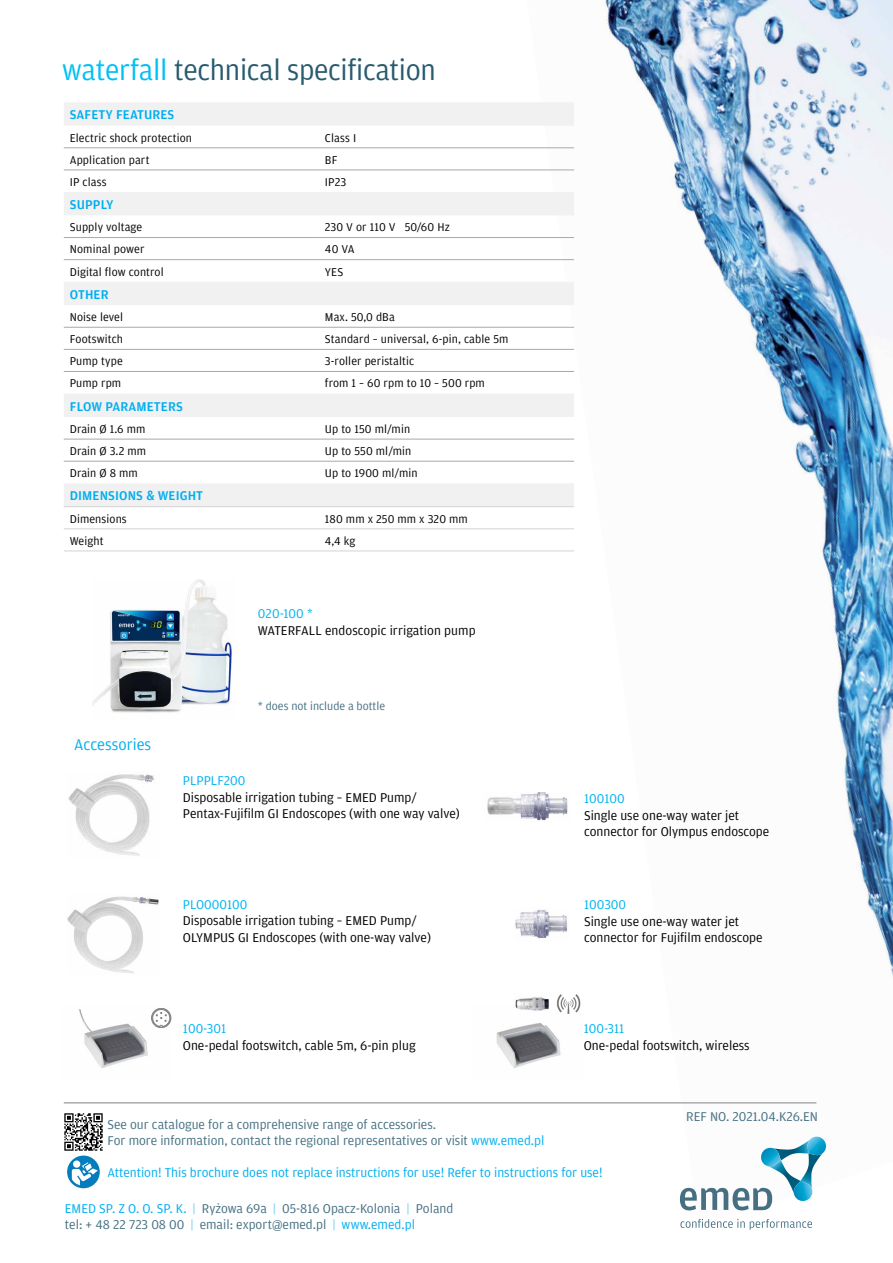
<style>
.page{position:relative;width:893px;height:1263px;background:#fff}
.page>*{position:absolute;margin:0;border:0;box-sizing:border-box;transform-origin:0 0}
.t1{font:30px "Amplitude Pl";letter-spacing:-.01em;color:#285b6e}
.t2{font:16.5px "Amplitude CE";color:#00aeef}
.t3{font:13.5px/16.5px "Amplitude Pl";color:#000}
.t4{font:13.5px/16.2px "Amplitude Pl";color:#467082}
.t5{font:13.5px "Amplitude CE";color:#00aeef}
.t6{font:500 13.5px "Amplitude CE";letter-spacing:.01em;color:#00aeef}
.t7{font:13.5px "Amplitude Pl";color:#00b3f0}
.t8{font:12px "Amplitude CE";letter-spacing:.01em;color:#000}
.t9{font:12px "Amplitude Pl";color:#467082}
.s1{color:#00c0f3}
.s2{color:#00aeef}
.s3{color:#6dcff6}
</style>
<div class="page">
<img style="left:496px;top:1025px;width:31px;height:43px">
<img style="left:79px;top:1008px;width:93px;height:60px">
<img style="left:527px;top:0;width:366px;height:1211px">
<svg style="left:64px;top:102px;width:510px;height:404px"></svg>
<div style="left:64px;top:192px;width:510px;height:23px;background:#f1f1f2"></div>
<div style="left:64px;top:394px;width:510px;height:23px;background:#f1f1f2"></div>
<hr style="left:64px;top:148px;width:255px;height:1px;background:#a7a9ac">
<hr style="left:64px;top:170px;width:255px;height:1px;background:#a7a9ac">
<hr style="left:64px;top:237px;width:255px;height:1px;background:#a7a9ac">
<hr style="left:319px;top:237px;width:255px;height:1px;background:#a7a9ac">
<hr style="left:64px;top:259px;width:255px;height:1px;background:#a7a9ac">
<hr style="left:319px;top:259px;width:255px;height:1px;background:#a7a9ac">
<hr style="left:64px;top:327px;width:255px;height:1px;background:#a7a9ac">
<hr style="left:319px;top:327px;width:255px;height:1px;background:#a7a9ac">
<hr style="left:64px;top:349px;width:255px;height:1px;background:#a7a9ac">
<hr style="left:319px;top:349px;width:255px;height:1px;background:#a7a9ac">
<hr style="left:64px;top:371px;width:255px;height:1px;background:#a7a9ac">
<hr style="left:319px;top:371px;width:255px;height:1px;background:#a7a9ac">
<hr style="left:64px;top:439px;width:255px;height:1px;background:#a7a9ac">
<hr style="left:319px;top:439px;width:255px;height:1px;background:#a7a9ac">
<hr style="left:64px;top:461px;width:255px;height:1px;background:#a7a9ac">
<hr style="left:319px;top:461px;width:255px;height:1px;background:#a7a9ac">
<hr style="left:319px;top:148px;width:255px;height:1px;background:#a7a9ac">
<hr style="left:319px;top:170px;width:255px;height:1px;background:#a7a9ac">
<hr style="left:64px;top:506px;width:255px;height:1px;background:#d1d3d4">
<hr style="left:319px;top:506px;width:255px;height:1px;background:#d1d3d4">
<hr style="left:64px;top:529px;width:255px;height:1px;background:#d1d3d4">
<hr style="left:319px;top:529px;width:255px;height:1px;background:#d1d3d4">
<hr style="left:64px;top:551px;width:255px;height:1px;background:#d1d3d4">
<hr style="left:319px;top:551px;width:255px;height:1px;background:#d1d3d4">
<img style="left:93px;top:580px;width:139px;height:133px">
<img style="left:67px;top:896px;width:92px;height:77px">
<div style="left:151px;top:1008px;width:20px;height:20px;border:1px solid #010101;border-radius:50%"></div>
<svg style="left:152px;top:1009px;width:19px;height:18px"></svg>
<img style="left:68px;top:774px;width:86px;height:82px">
<svg style="left:680px;top:1219px;width:132px;height:11px"></svg>
<svg style="left:680px;top:1137px;width:147px;height:73px"></svg>
<svg style="left:67px;top:1155px;width:33px;height:33px"></svg>
<svg style="left:72px;top:1162px;width:26px;height:23px"></svg>
<hr style="left:64px;top:1102px;width:752px;height:1px;background:#808285">
<img style="left:557px;top:994px;width:24px;height:20px">
<img style="left:515px;top:994px;width:36px;height:22px">
<img style="left:515px;top:907px;width:55px;height:34px">
<img style="left:487px;top:792px;width:84px;height:29px">
<img style="left:64px;top:1113px;width:39px;height:38px">
<h1 class="t1" style="left:62px;top:54px;width:375px"><span class="s1">waterfall</span> technical specification</h1>
<p class="t6" style="left:70px;top:107px;width:106px">SAFETY FEATURES</p>
<p class="t8" style="left:70px;top:130px;width:124px">Electric shock protection</p>
<p class="t8" style="left:325px;top:130px;width:33px">Class I</p>
<p class="t8" style="left:70px;top:153px;width:81px">Application part</p>
<p class="t8" style="left:325px;top:153px;width:14px">BF</p>
<p class="t8" style="left:70px;top:175px;width:38px">IP class</p>
<p class="t8" style="left:325px;top:175px;width:23px">IP23</p>
<p class="t6" style="left:70px;top:197px;width:45px">SUPPLY</p>
<p class="t8" style="left:70px;top:220px;width:74px">Supply voltage</p>
<p class="t8" style="left:325px;top:220px;width:126px">230 V or 110 V 50/60 Hz</p>
<p class="t8" style="left:70px;top:242px;width:76px">Nominal power</p>
<p class="t8" style="left:325px;top:242px;width:31px">40 VA</p>
<p class="t8" style="left:70px;top:264px;width:95px">Digital flow control</p>
<p class="t8" style="left:325px;top:264px;width:20px">YES</p>
<p class="t6" style="left:70px;top:286px;width:40px">OTHER</p>
<p class="t8" style="left:70px;top:310px;width:55px">Noise level</p>
<p class="t8" style="left:325px;top:310px;width:71px">Max. 50,0 dBa</p>
<p class="t8" style="left:70px;top:332px;width:55px">Footswitch</p>
<p class="t8" style="left:325px;top:332px;width:185px">Standard – universal, 6-pin, cable 5m</p>
<p class="t8" style="left:70px;top:354px;width:55px">Pump type</p>
<p class="t8" style="left:325px;top:354px;width:91px">3-roller peristaltic</p>
<p class="t8" style="left:70px;top:376px;width:53px">Pump rpm</p>
<p class="t8" style="left:325px;top:376px;width:161px">from 1 – 60 rpm to 10 – 500 rpm</p>
<p class="t6" style="left:70px;top:398px;width:115px">FLOW PARAMETERS</p>
<p class="t8" style="left:70px;top:422px;width:77px">Drain Ø 1.6 mm</p>
<p class="t8" style="left:325px;top:422px;width:87px">Up to 150 ml/min</p>
<p class="t8" style="left:70px;top:444px;width:78px">Drain Ø 3.2 mm</p>
<p class="t8" style="left:325px;top:444px;width:88px">Up to 550 ml/min</p>
<p class="t8" style="left:70px;top:466px;width:70px">Drain Ø 8 mm</p>
<p class="t8" style="left:325px;top:466px;width:94px">Up to 1900 ml/min</p>
<p class="t6" style="left:70px;top:488px;width:135px">DIMENSIONS &amp; WEIGHT</p>
<p class="t8" style="left:70px;top:511px;width:58px">Dimensions</p>
<p class="t8" style="left:325px;top:511px;width:144px">180 mm x 250 mm x 320 mm</p>
<p class="t8" style="left:70px;top:534px;width:35px">Weight</p>
<p class="t8" style="left:325px;top:534px;width:32px">4,4 kg</p>
<p class="t7" style="left:258px;top:606px;width:56px">020-100 *</p>
<p class="t3" style="left:258px;top:622px;width:51px">Waterfall</p>
<p class="t3" style="left:325px;top:622px;width:152px">endoscopic irrigation pump</p>
<p class="t2" style="left:74px;top:735px;width:78px">Accessories</p>
<p class="t9" style="left:258px;top:699px;width:129px">* does not include a bottle</p>
<p class="t7" style="left:183px;top:773px;width:64px">PLPPLF200</p>
<p class="t3" style="left:183px;top:789px;width:279px">Disposable irrigation tubing – EMED Pump/<br>Pentax-Fujifilm GI Endoscopes (with one way valve)</p>
<p class="t7" style="left:183px;top:897px;width:66px">PLO000100</p>
<p class="t3" style="left:183px;top:913px;width:250px">Disposable irrigation tubing – EMED Pump/<br>OLYMPUS GI Endoscopes (with one-way valve)</p>
<p class="t7" style="left:183px;top:1021px;width:45px">100-301</p>
<p class="t3" style="left:183px;top:1037px;width:234px">One-pedal footswitch, cable 5m, 6-pin plug</p>
<p class="t4" style="left:107px;top:1116px;width:439px">See our catalogue for a comprehensive range of accessories.<br>For more information, contact the regional representatives or visit <span class="s2">www.emed.pl</span></p>
<p class="t7" style="left:584px;top:791px;width:42px">100100</p>
<p class="t3" style="left:584px;top:807px;width:187px">Single use one-way water jet connector for Olympus endoscope</p>
<p class="t7" style="left:584px;top:897px;width:43px">100300</p>
<p class="t3" style="left:584px;top:913px;width:180px">Single use one-way water jet connector for Fujifilm endoscope</p>
<p class="t7" style="left:584px;top:1021px;width:42px">100-311</p>
<p class="t3" style="left:584px;top:1037px;width:167px">One-pedal footswitch, wireless</p>
<p class="t4" style="left:686px;top:1109px;width:8px">REF</p>
<p class="t4" style="left:710px;top:1109px;width:109px">NO. 2021.04.K26.EN</p>
<p class="t5" style="left:107px;top:1164px;width:497px">Attention! This brochure does not replace instructions for use! Refer to instructions for use!</p>
<p class="t4" style="left:65px;top:1200px;width:390px"><span class="s2">EMED SP. Z O. O. SP. K.</span> <span class="s3">|</span> Ryżowa 69a <span class="s3">|</span> 05-816 Opacz-Kolonia <span class="s3">|</span> Poland tel: + 48 22 723 08 00 <span class="s3">|</span> email: export@emed.pl <span class="s3">|</span> <span class="s2">www.emed.pl</span></p>
</div>
